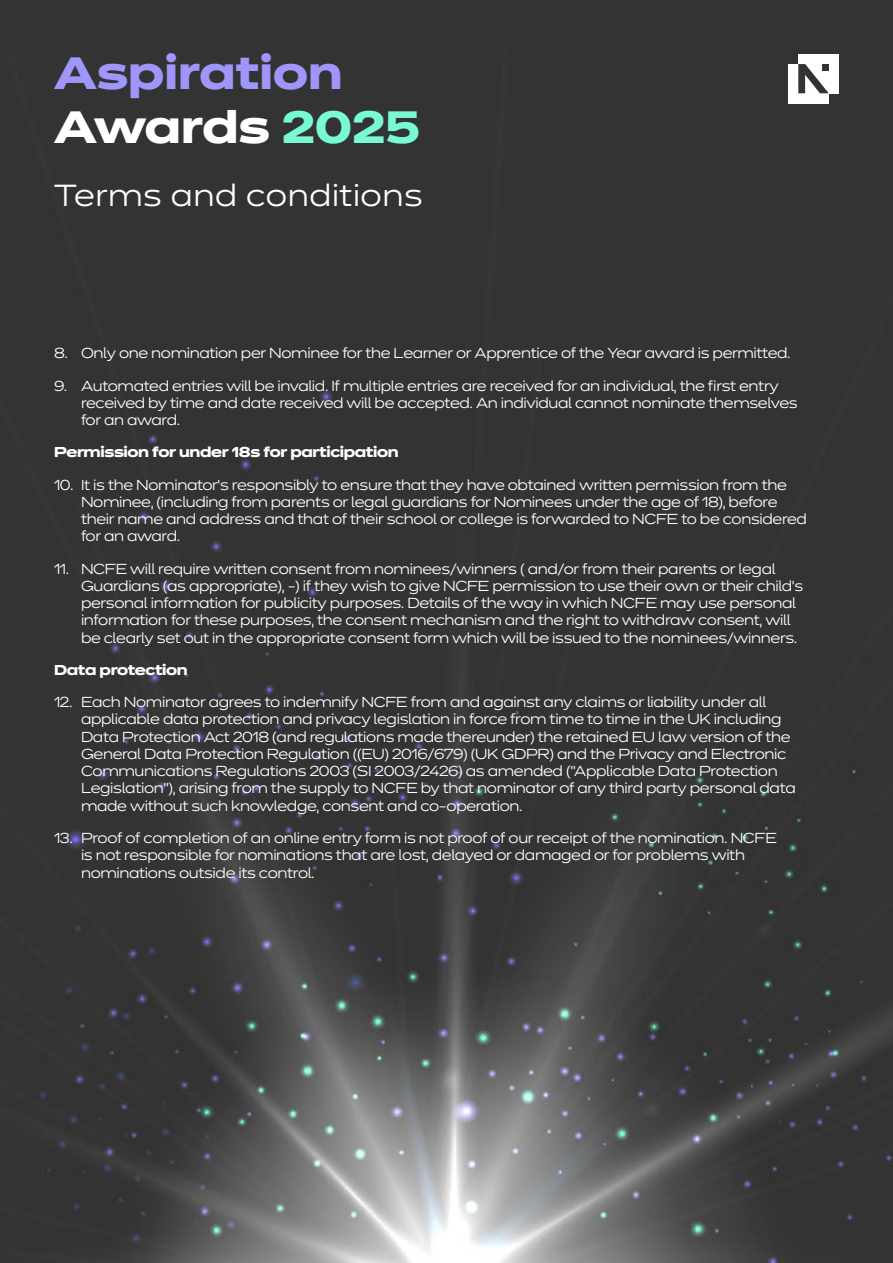
<style>
.page{position:relative;width:893px;height:1263px;background:#fff}
.page>*{position:absolute;margin:0;border:0;box-sizing:border-box;transform-origin:0 0}
.t1{font:700 45px/54px "Dinamit";color:#9e96fa}
.t2{font:300 30px "Dinamit";letter-spacing:.02em;color:#fff}
.t3{font:300 14.25px/17.2px "Dinamit";letter-spacing:-.025em;color:#fff}
.t4{font:700 14.25px "Dinamit";letter-spacing:-.025em;color:#fff}
.s1{color:#fff}
.s2{color:#78fad4}
</style>
<div class="page">
<img style="left:0;top:0;width:893px;height:1263px">
<div style="left:788px;top:64px;width:41px;height:39px;background:#fff"></div>
<div style="left:798px;top:54px;width:41px;height:39px;background:#fff"></div>
<svg style="left:798px;top:64px;width:31px;height:29px"></svg>
<div style="left:822px;top:64px;width:7px;height:7px;background:#333"></div>
<h1 class="t1" style="left:54px;top:41px;width:367px">Aspiration<br><span class="s1">Awards</span> <span class="s2">2025</span></h1>
<h2 class="t2" style="left:54px;top:171px;width:370px">Terms and conditions</h2>
<p class="t3" style="left:54px;top:343px;width:738px">8. Only one nomination per Nominee for the Learner or Apprentice of the Year award is permitted.</p>
<p class="t3" style="left:81px;top:375px;width:718px;text-indent:-27px">9. Automated entries will be invalid. If multiple entries are received for an individual, the first entry received by time and date received will be accepted. An individual cannot nominate themselves for an award.</p>
<p class="t4" style="left:54px;top:440px;width:346px">Permission for under 18s for participation</p>
<p class="t3" style="left:81px;top:474px;width:727px;text-indent:-27px">10. It is the Nominator’s responsibly to ensure that they have obtained written permission from the Nominee, (including from parents or legal guardians for Nominees under the age of 18), before their name and address and that of their school or college is forwarded to NCFE to be considered for an award.</p>
<p class="t3" style="left:81px;top:558px;width:724px;text-indent:-27px">11. NCFE will require written consent from nominees/winners ( and/or from their parents or legal Guardians (as appropriate), -) if they wish to give NCFE permission to use their own or their child’s personal information for publicity purposes. Details of the way in which NCFE may use personal information for these purposes, the consent mechanism and the right to withdraw consent, will be clearly set out in the appropriate consent form which will be issued to the nominees/winners.</p>
<p class="t4" style="left:54px;top:657px;width:135px">Data protection</p>
<p class="t3" style="left:81px;top:692px;width:716px;text-indent:-27px">12. Each Nominator agrees to indemnify NCFE from and against any claims or liability under all applicable data protection and privacy legislation in force from time to time in the UK including Data Protection Act 2018 (and regulations made thereunder) the retained EU law version of the General Data Protection Regulation ((EU) 2016/679) (UK GDPR) and the Privacy and Electronic Communications Regulations 2003 (SI 2003/2426) as amended (“Applicable Data Protection Legislation”), arising from the supply to NCFE by that nominator of any third party personal data made without such knowledge, consent and co-operation.</p>
<p class="t3" style="left:81px;top:828px;width:697px;text-indent:-27px">13. Proof of completion of an online entry form is not proof of our receipt of the nomination. NCFE is not responsible for nominations that are lost, delayed or damaged or for problems with nominations outside its control.</p>
</div>
